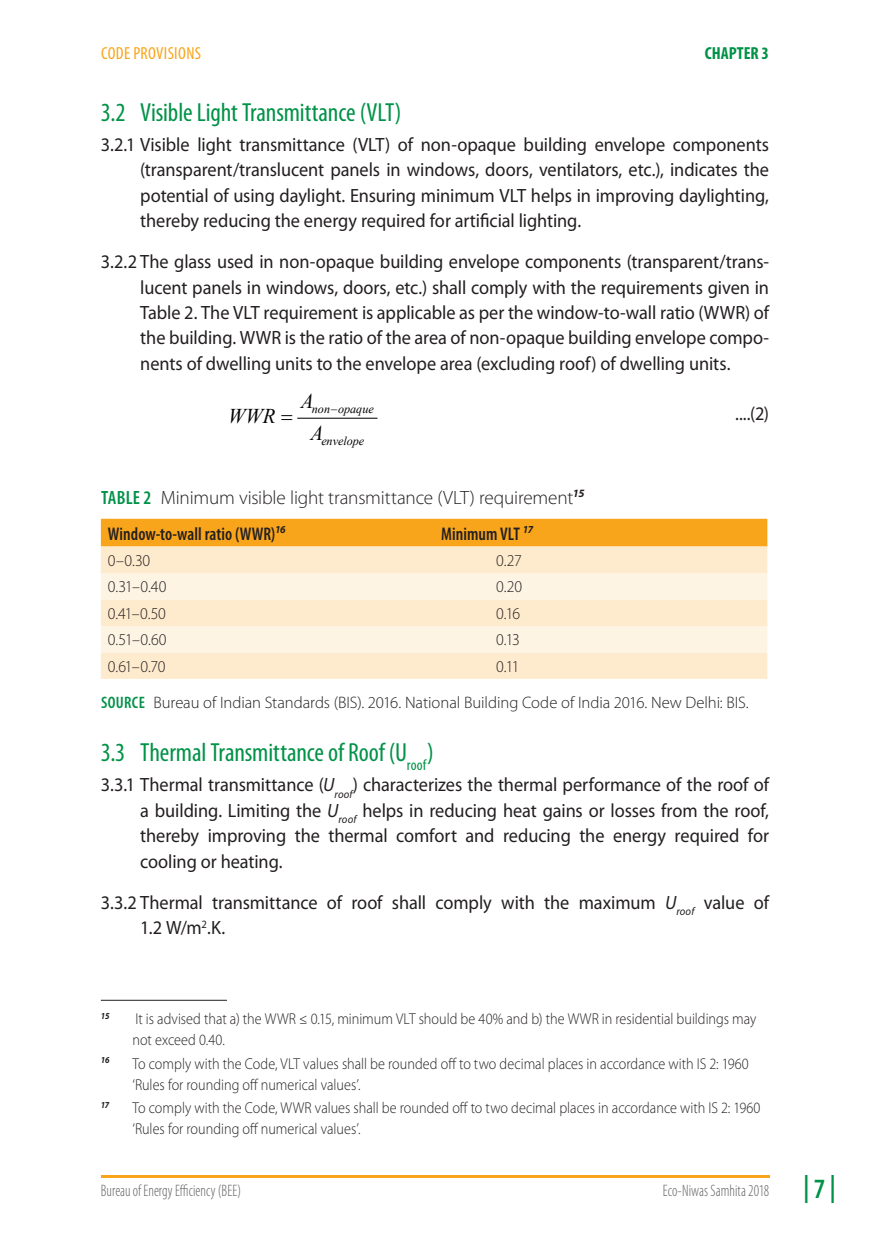
<style>
.page{position:relative;width:870px;height:1235px;background:#fff}
.page>*{position:absolute;margin:0;border:0;box-sizing:border-box;transform-origin:0 0}
.t1{font:600 condensed 28px "Myriad Pro";color:#009247}
.t2{font:condensed 26.25px "Myriad Pro";letter-spacing:-.005em;color:#009247}
.t3{font:italic 21px "Times New Roman";color:#040503}
.t4{font:19.25px/25.4px "Myriad Pro";letter-spacing:-.005em;color:#231f20;text-align:justify;scale:.95 1}
.t5{font:300 19.25px "Myriad Pro";letter-spacing:-.01em;color:#231f20}
.t6{font:600 condensed 18.38px "Myriad Pro";letter-spacing:.005em;color:#231f20;scale:.95 1}
.t7{font:condensed 17.5px "Myriad Pro";letter-spacing:.02em;color:#f9a51b}
.t8{font:700 condensed 17.5px "Myriad Pro";color:#009247}
.t9{font:300 16.62px/35.7px "Myriad Pro";letter-spacing:-.005em;color:#231f20;scale:.95 1}
.t10{font:300 condensed 16.62px "Myriad Pro";color:#636366;scale:.9 1}
.t11{font:300 15.75px/21px "Myriad Pro";color:#231f20;scale:.9 1}
.t12{font:italic 12.08px "Times New Roman";color:#040503}
.t13{font:italic 700 9.1px "Myriad Pro";color:#231f20;scale:.9 1}
.s1{font-weight:600;font-stretch:condensed;color:#009247}
.s2{font-style:italic}
</style>
<div class="page">
<hr style="left:101px;top:1175px;width:668px;height:2px;background:#f9a51b">
<hr style="left:298px;top:418px;width:79px;height:1px;background:#040503">
<div style="left:101px;top:519px;width:666px;height:27px;background:#f9a51b"></div>
<div style="left:101px;top:546px;width:666px;height:133px;background:#feeacc"></div>
<svg style="left:101px;top:573px;width:666px;height:79px;background:#fef0dc"></svg>
<hr style="left:101px;top:1000px;width:126px;height:1px;background:#231f20">
<p class="t7" style="left:101px;top:43px;width:101px">CODE PROVISIONS</p>
<p class="t8" style="left:704px;top:42px;width:66px">CHAPTER 3</p>
<h2 class="t2" style="left:101px;top:96px;width:302px">3.2 Visible Light Transmittance (VLT)</h2>
<p class="t4" style="left:140px;top:131px;width:663px;text-indent:-39px">3.2.1 Visible light transmittance (VLT) of non-opaque building envelope components (transparent/translucent panels in windows, doors, ventilators, etc.), indicates the potential of using daylight. Ensuring minimum VLT helps in improving daylighting, thereby reducing the energy required for artificial lighting.</p>
<p class="t4" style="left:140px;top:249px;width:663px;text-indent:-39px">3.2.2 The glass used in non-opaque building envelope components (transparent/trans&shy;lucent panels in windows, doors, etc.) shall comply with the requirements given in Table 2. The VLT requirement is applicable as per the window-to-wall ratio (WWR) of the building. WWR is the ratio of the area of non-opaque building envelope compo&shy;nents of dwelling units to the envelope area (excluding roof) of dwelling units.</p>
<p class="t12" style="left:312px;top:401px;width:63px">non opaque</p>
<p class="t12" style="left:321px;top:433px;width:44px">envelope</p>
<p class="t3" style="left:301px;top:386px;width:14px">A</p>
<p class="t4" style="left:735px;top:401px;width:37px">....(2)</p>
<p class="t3" style="left:228px;top:402px;width:49px">WWR</p>
<p class="t3" style="left:310px;top:418px;width:14px">A</p>
<p class="t5" style="left:101px;top:486px;width:508px"><span class="s1">Table 2</span> Minimum visible light transmittance (VLT) requirement<sup>15</sup><sup>1617</sup></p>
<p class="t6" style="left:108px;top:522px;width:189px">Window-to-wall ratio (WWR)<sup>16</sup></p>
<p class="t6" style="left:441px;top:522px;width:99px">Minimum VLT <sup>17</sup></p>
<p class="t9" style="left:108px;top:542px;width:46px">0–0.30</p>
<p class="t9" style="left:496px;top:542px;width:28px">0.27</p>
<p class="t9" style="left:108px;top:569px;width:63px">0.31–0.40</p>
<p class="t9" style="left:496px;top:569px;width:29px">0.20</p>
<p class="t9" style="left:108px;top:595px;width:63px">0.41–0.50</p>
<p class="t9" style="left:496px;top:595px;width:27px">0.16</p>
<p class="t9" style="left:108px;top:622px;width:63px">0.51–0.60</p>
<p class="t9" style="left:496px;top:622px;width:26px">0.13</p>
<p class="t9" style="left:108px;top:648px;width:62px">0.61–0.70</p>
<p class="t9" style="left:101px;top:648px;width:683px;text-indent:395px">0.11<br><span class="s1">Source</span> Bureau of Indian Standards (BIS). 2016. National Building Code of India 2016. New Delhi: BIS.</p>
<h2 class="t2" style="left:101px;top:736px;width:334px">3.3 Thermal Transmittance of Roof (U <sub>roof</sub>)</h2>
<p class="t4" style="left:140px;top:772px;width:663px;text-indent:-39px">3.3.1 Thermal transmittance (<span class="s2">U</span><sub>roof</sub>) characterizes the thermal performance of the roof of a building. Limiting the <span class="s2">U</span><sub>roof</sub> helps in reducing heat gains or losses from the roof, thereby improving the thermal comfort and reducing the energy required for cooling or heating.</p>
<p class="t4" style="left:140px;top:889px;width:663px;text-indent:-39px">3.3.2 Thermal transmittance of roof shall comply with the maximum <span class="s2">U</span><sub>roof</sub> value of<br>1.2 W/m<sup>2</sup>.K.</p>
<p class="t13" style="left:101px;top:1010px;width:11px">15</p>
<p class="t11" style="left:132px;top:1008px;width:694px">It is advised that a) the WWR ≤ 0.15, minimum VLT should be 40% and b) the WWR in residential buildings may not exceed 0.40.</p>
<p class="t13" style="left:101px;top:1054px;width:11px">16</p>
<p class="t11" style="left:132px;top:1052px;width:686px">To comply with the Code, VLT values shall be rounded off to two decimal places in accordance with IS 2: 1960 ‘Rules for rounding off numerical values’.</p>
<p class="t13" style="left:101px;top:1099px;width:11px">17</p>
<p class="t11" style="left:132px;top:1097px;width:699px">To comply with the Code, WWR values shall be rounded off to two decimal places in accordance with IS 2: 1960 ‘Rules for rounding off numerical values’.</p>
<p class="t10" style="left:101px;top:1180px;width:157px">Bureau of Energy Efficiency (BEE)</p>
<p class="t10" style="left:662px;top:1180px;width:119px">Eco-Niwas Samhita 2018</p>
<h1 class="t1" style="left:803px;top:1169px;width:34px">| 7 |</h1>
</div>
